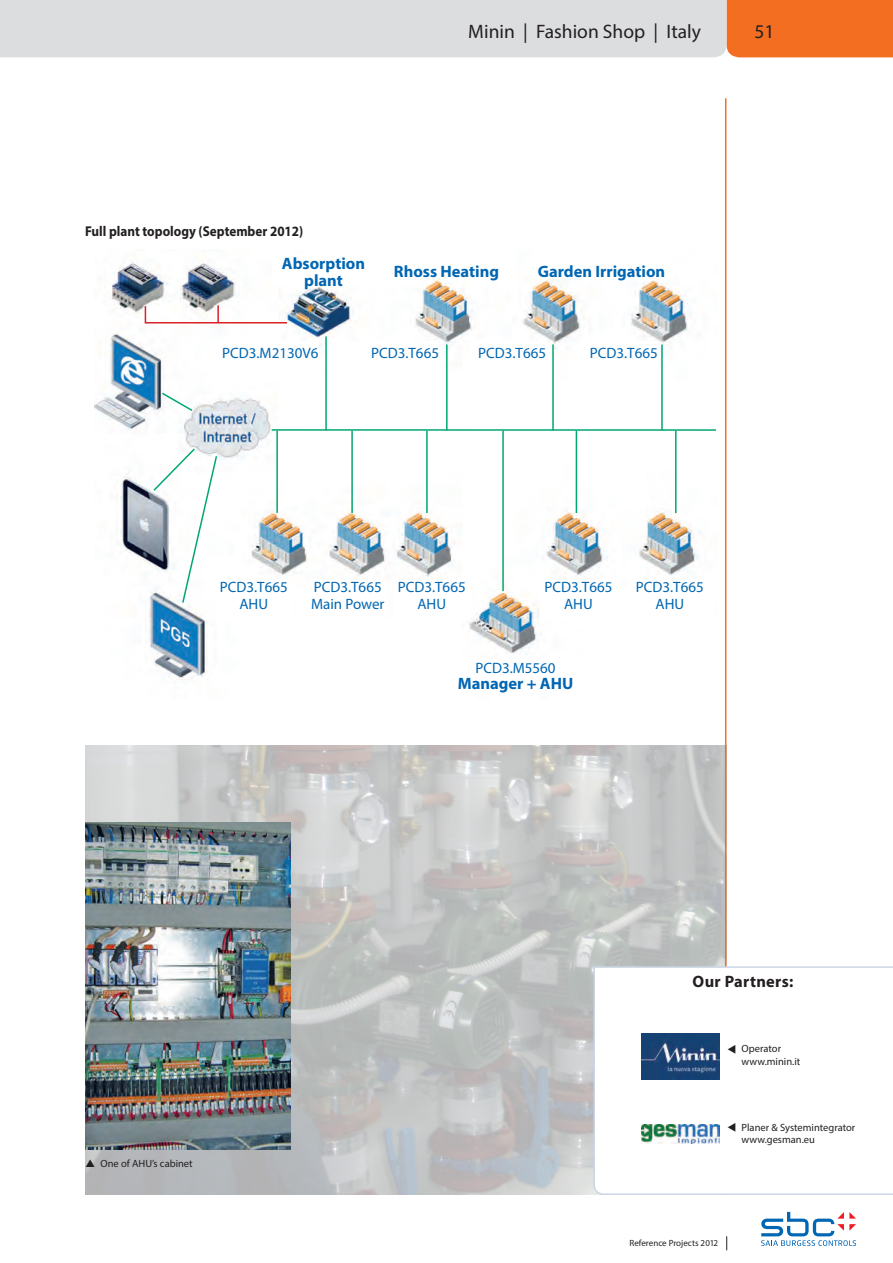
<style>
.page{position:relative;width:893px;height:1263px;background:#fff}
.page>*{position:absolute;margin:0;border:0;box-sizing:border-box;transform-origin:0 0}
.Kopfzeile_rechts_bün{font:19.5px "Myriad Pro";color:#231f20}
._005_Legende_7_8{font:700 16.5px "Myriad Pro";color:#0166b3}
._001_Haupttitel_20_2{font:700 16.5px "Myriad Pro";letter-spacing:.02em;color:#231f20}
._005_Legende_7_8-2{font:15px "Myriad Pro";color:#0166b3}
._003_Untertitel_Grun{font:700 14.25px "Myriad Pro";color:#231f20;scale:.92 1}
._005_Legende_7_8-3{font:10.5px/12px "Myriad Pro";color:#231f20}
.t1{font:9px "Myriad Pro";color:#231f20}
</style>
<div class="page">
<svg style="left:726px;top:1236px;width:1px;height:14px"></svg>
<svg style="left:761px;top:1212px;width:95px;height:34px"></svg>
<img style="left:85px;top:746px;width:640px;height:449px">
<hr style="left:725px;top:98px;width:1px;height:1097px;background:#f36e21">
<svg style="left:0;top:0;width:893px;height:57px;background:#e0c8bb"></svg>
<svg style="left:592px;top:965px;width:301px;height:230px"></svg>
<img style="left:94px;top:258px;width:606px;height:422px">
<div style="left:212px;top:341px;width:107px;height:41px;background:#fff"></div>
<div style="left:333px;top:341px;width:106px;height:41px;background:#fff"></div>
<div style="left:470px;top:341px;width:76px;height:41px;background:#fff"></div>
<div style="left:581px;top:341px;width:77px;height:41px;background:#fff"></div>
<div style="left:632px;top:580px;width:76px;height:41px;background:#fff"></div>
<div style="left:540px;top:580px;width:77px;height:41px;background:#fff"></div>
<div style="left:394px;top:580px;width:76px;height:41px;background:#fff"></div>
<div style="left:446px;top:659px;width:138px;height:30px;background:#fff"></div>
<div style="left:377px;top:247px;width:138px;height:30px;background:#fff"></div>
<div style="left:532px;top:247px;width:138px;height:30px;background:#fff"></div>
<div style="left:272px;top:255px;width:103px;height:31px;background:#fff"></div>
<div style="left:216px;top:580px;width:76px;height:41px;background:#fff"></div>
<div style="left:310px;top:580px;width:76px;height:41px;background:#fff"></div>
<img style="left:642px;top:1034px;width:77px;height:46px">
<img style="left:642px;top:1124px;width:77px;height:19px">
<img style="left:85px;top:822px;width:206px;height:328px">
<hr style="left:272px;top:429px;width:444px;height:2px;background:#00a773">
<hr style="left:325px;top:336px;width:2px;height:95px;background:#00a773">
<hr style="left:446px;top:344px;width:2px;height:87px;background:#00a773">
<hr style="left:552px;top:344px;width:2px;height:87px;background:#00a773">
<hr style="left:661px;top:344px;width:2px;height:87px;background:#00a773">
<hr style="left:675px;top:431px;width:1px;height:82px;background:#00a773">
<hr style="left:576px;top:431px;width:1px;height:82px;background:#00a773">
<hr style="left:426px;top:431px;width:2px;height:82px;background:#00a773">
<hr style="left:351px;top:431px;width:2px;height:82px;background:#00a773">
<hr style="left:276px;top:431px;width:2px;height:82px;background:#00a773">
<hr style="left:502px;top:431px;width:2px;height:160px;background:#00a773">
<svg style="left:152px;top:447px;width:66px;height:157px"></svg>
<svg style="left:160px;top:391px;width:34px;height:21px"></svg>
<svg style="left:144px;top:305px;width:145px;height:19px"></svg>
<svg style="left:86px;top:1159px;width:9px;height:8px"></svg>
<p class="Kopfzeile_rechts_bün" style="left:468px;top:19px;width:234px">Minin | Fashion Shop | Italy</p>
<p class="Kopfzeile_rechts_bün" style="left:754px;top:19px;width:22px">51</p>
<p class="_003_Untertitel_Grun" style="left:85px;top:222px;width:239px">Full plant topology (September 2012)</p>
<p class="_005_Legende_7_8" style="left:282px;top:253px;width:85px">Absorption</p>
<p class="_005_Legende_7_8" style="left:304px;top:269px;width:40px">plant</p>
<p class="_005_Legende_7_8" style="left:394px;top:261px;width:107px">Rhoss Heating</p>
<p class="_005_Legende_7_8" style="left:538px;top:261px;width:129px">Garden Irrigation</p>
<p class="_005_Legende_7_8-2" style="left:222px;top:343px;width:98px">PCD3.M2130V6</p>
<p class="_005_Legende_7_8-2" style="left:371px;top:343px;width:70px">PCD3.T665</p>
<p class="_005_Legende_7_8-2" style="left:478px;top:343px;width:70px">PCD3.T665</p>
<p class="_005_Legende_7_8-2" style="left:590px;top:343px;width:70px">PCD3.T665</p>
<p class="_005_Legende_7_8-2" style="left:220px;top:578px;width:70px">PCD3.T665</p>
<p class="_005_Legende_7_8-2" style="left:239px;top:595px;width:30px">AHU</p>
<p class="_005_Legende_7_8-2" style="left:314px;top:578px;width:70px">PCD3.T665</p>
<p class="_005_Legende_7_8-2" style="left:311px;top:595px;width:75px">Main Power</p>
<p class="_005_Legende_7_8-2" style="left:398px;top:578px;width:70px">PCD3.T665</p>
<p class="_005_Legende_7_8-2" style="left:417px;top:595px;width:30px">AHU</p>
<p class="_005_Legende_7_8-2" style="left:544px;top:578px;width:70px">PCD3.T665</p>
<p class="_005_Legende_7_8-2" style="left:564px;top:595px;width:30px">AHU</p>
<p class="_005_Legende_7_8-2" style="left:475px;top:658px;width:82px">PCD3.M5560</p>
<p class="_005_Legende_7_8" style="left:458px;top:673px;width:117px">Manager + AHU</p>
<p class="_005_Legende_7_8-2" style="left:636px;top:578px;width:70px">PCD3.T665</p>
<p class="_005_Legende_7_8-2" style="left:655px;top:595px;width:30px">AHU</p>
<p class="_005_Legende_7_8-3" style="left:101px;top:1157px;width:94px">One of AHU’s cabinet</p>
<p class="_001_Haupttitel_20_2" style="left:693px;top:971px;width:102px">Our Partners:</p>
<p class="_005_Legende_7_8-3" style="left:742px;top:1043px;width:60px;text-indent:-14px">▼ Operator www.minin.it</p>
<p class="_005_Legende_7_8-3" style="left:742px;top:1122px;width:115px;text-indent:-14px">▼ Planer &amp; Systemintegrator www.gesman.eu</p>
<p class="t1" style="left:630px;top:1237px;width:90px">Reference Projects 2012</p>
</div>
